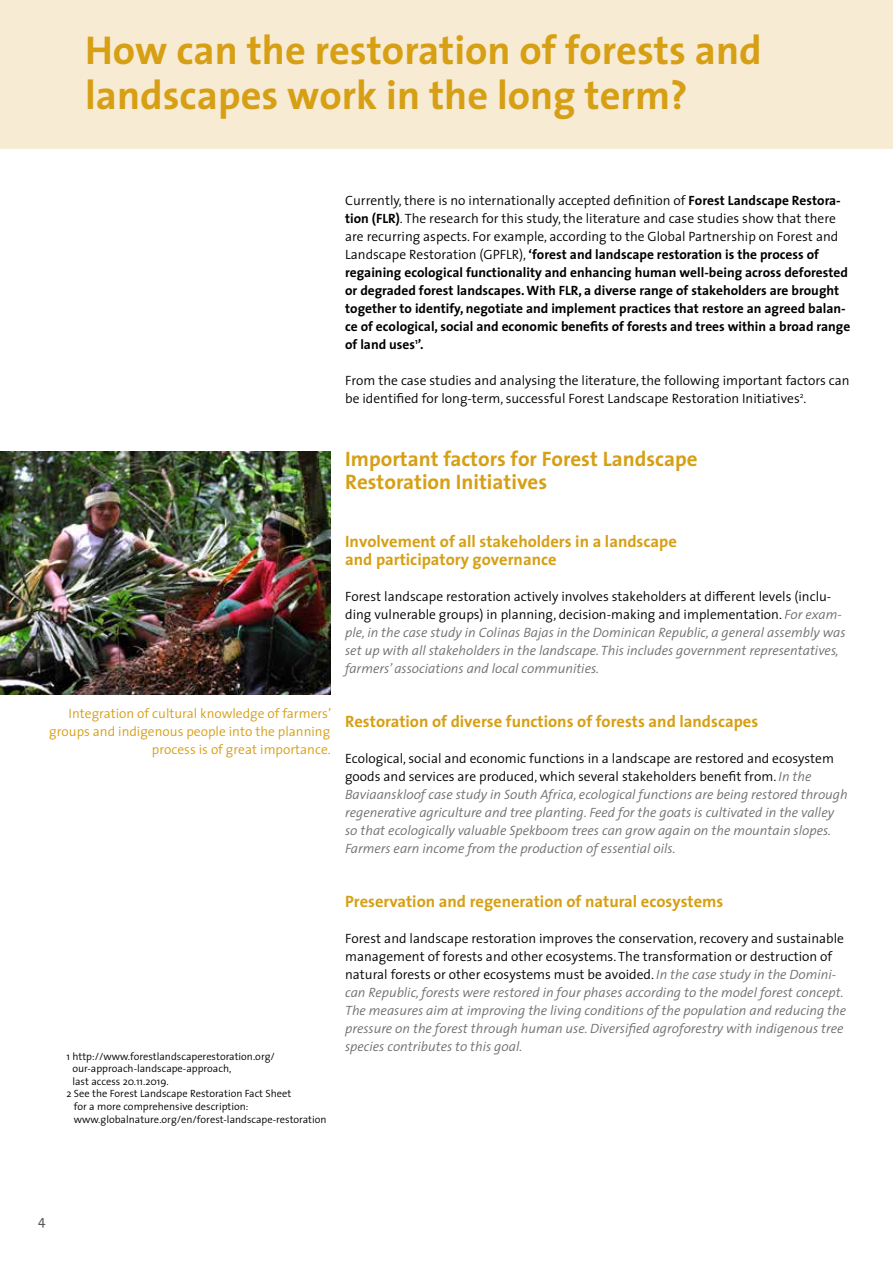
<style>
.page{position:relative;width:893px;height:1263px;background:#fff}
.page>*{position:absolute;margin:0;border:0;box-sizing:border-box;transform-origin:0 0}
.t1{font:700 40.5px/45px "The Sans";color:#d69f14}
.t2{font:700 21px/23.7px "The Sans";color:#d69f14}
.t3{font:700 16.5px/18px "The Sans";color:#d69f14}
.t4{font:italic 300 13.5px/18px "The Sans";color:#706f6f}
.t5{font:700 13.5px/18px "The Sans";color:#000}
.t6{font:300 13.5px/18px "The Sans";color:#000}
.t7{font:300 13.5px/18px "The Sans";color:#d69f14;text-align:right}
.t8{font:13.5px "The Sans";color:#575756}
.t9{font:300 10.5px "The Sans";color:#000}
.s1{font-weight:300}
.s2{font-style:normal;color:#000}
</style>
<div class="page">
<div style="left:0;top:0;width:893px;height:149px;background:#f8ebd4"></div>
<img style="left:0;top:451px;width:330px;height:243px">
<h1 class="t1" style="left:85px;top:27px;width:678px">How can the restoration of forests and landscapes work in the long term?</h1>
<p class="t5" style="left:345px;top:191px;width:507px"><span class="s1">Currently, there is no internationally accepted definition of</span> Forest Landscape Restora&shy;tion (FLR)<span class="s1">. The research for this study, the literature and case studies show that there are recurring aspects. For example, according to the Global Partnership on Forest and Landscape Restoration (GPFLR),</span> ‘forest and landscape restoration is the process of regaining ecological functionality and enhancing human well-being across deforested or degraded forest landscapes. With FLR, a diverse range of stakeholders are brought together to identify, negotiate and implement practices that restore an agreed balan&shy;ce of ecological, social and economic benefits of forests and trees within a broad range of land uses<sup>1</sup>’.</p>
<p class="t6" style="left:345px;top:371px;width:506px">From the case studies and analysing the literature, the following important factors can be identified for long-term, successful Forest Landscape Restoration Initiatives<sup>2</sup>.</p>
<h2 class="t2" style="left:345px;top:446px;width:354px">Important factors for Forest Landscape<br>Restoration Initiatives</h2>
<p class="t7" style="left:49px;top:704px;width:283px">Integration of cultural knowledge of farmers’ groups and indigenous people into the planning process is of great importance.</p>
<p class="t9" style="left:67px;top:1047px;width:210px">1 http://www.forestlandscaperestoration.org/</p>
<p class="t9" style="left:72px;top:1060px;width:160px">our-approach-landscape-approach,</p>
<p class="t9" style="left:72px;top:1072px;width:98px">last access 20.11.2019.</p>
<p class="t9" style="left:67px;top:1085px;width:226px">2 See the Forest Landscape Restoration Fact Sheet</p>
<p class="t9" style="left:74px;top:1098px;width:176px">for a more comprehensive description:</p>
<p class="t9" style="left:74px;top:1110px;width:254px">www.globalnature.org/en/forest-landscape-restoration</p>
<p class="t3" style="left:345px;top:532px;width:333px">Involvement of all stakeholders in a landscape and participatory governance</p>
<p class="t4" style="left:345px;top:587px;width:502px"><span class="s2">Forest landscape restoration actively involves stakeholders at different levels (inclu&shy;ding vulnerable groups) in planning, decision-making and implementation.</span> For exam&shy;ple, in the case study in Colinas Bajas in the Dominican Republic, a general assembly was set up with all stakeholders in the landscape. This includes government representatives, farmers’ associations and local communities.</p>
<p class="t3" style="left:345px;top:712px;width:415px">Restoration of diverse functions of forests and landscapes</p>
<p class="t4" style="left:345px;top:749px;width:504px"><span class="s2">Ecological, social and economic functions in a landscape are restored and ecosystem goods and services are produced, which several stakeholders benefit from.</span> In the Baviaanskloof case study in South Africa, ecological functions are being restored through regenerative agriculture and tree planting. Feed for the goats is cultivated in the valley so that ecologically valuable Spekboom trees can grow again on the mountain slopes.<br>Farmers earn income from the production of essential oils.</p>
<p class="t3" style="left:345px;top:892px;width:380px">Preservation and regeneration of natural ecosystems</p>
<p class="t4" style="left:345px;top:929px;width:502px"><span class="s2">Forest and landscape restoration improves the conservation, recovery and sustainable management of forests and other ecosystems. The transformation or destruction of natural forests or other ecosystems must be avoided.</span> In the case study in the Domini&shy;can Republic, forests were restored in four phases according to the model forest concept.<br>The measures aim at improving the living conditions of the population and reducing the pressure on the forest through human use. Diversified agroforestry with indigenous tree species contributes to this goal.</p>
<p class="t8" style="left:38px;top:1209px;width:9px">4</p>
</div>
